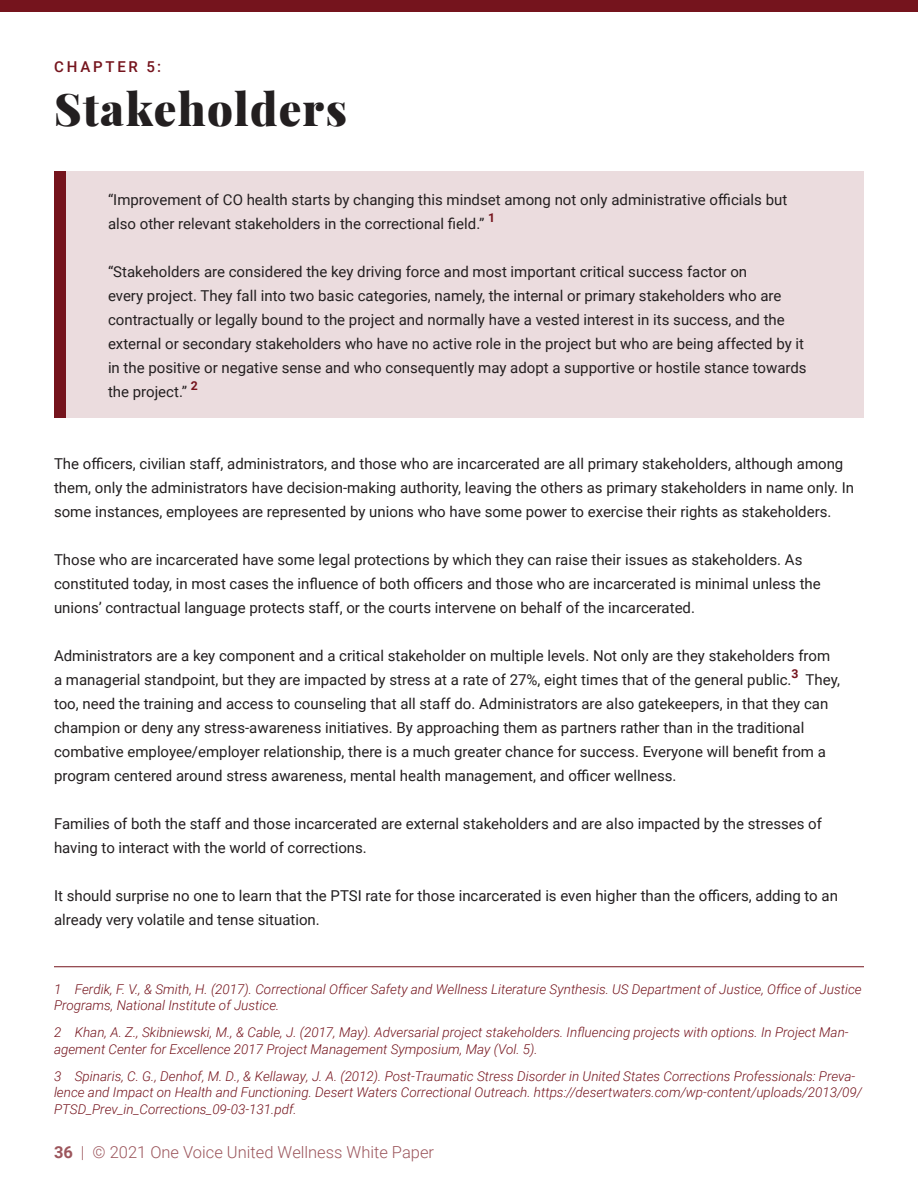
<style>
.page{position:relative;width:918px;height:1188px;background:#fff}
.page>*{position:absolute;margin:0;border:0;box-sizing:border-box;transform-origin:0 0}
.Paragraph_Heading{font:900 45px "Playfair Display";letter-spacing:.035em;color:#231f20}
.t1{font:300 16.5px "Roboto";color:#91434a}
.Text_Body{font:15px/24px "Roboto";color:#231f20}
.Paragraph_Heading-2{font:500 15px "Roboto";letter-spacing:.185em;color:#75141d}
.Footer_Italicised{font:italic 300 13.5px/16.5px "Roboto";color:#75141d}
.Text_Body-2{font:700 12.3px "Roboto";color:#75141d}
.s1{font-weight:700}
</style>
<div class="page">
<div style="left:0;top:0;width:918px;height:11px;background:#75141d"></div>
<div style="left:54px;top:171px;width:810px;height:247px;background:#ebdcde"></div>
<div style="left:54px;top:171px;width:11px;height:247px;background:#75141d"></div>
<hr style="left:54px;top:966px;width:810px;height:1px;background:#75141d">
<p class="Paragraph_Heading-2" style="left:54px;top:56px;width:109px">CHAPTER 5:</p>
<p class="Paragraph_Heading" style="left:54px;top:73px;width:294px">Stakeholders</p>
<p class="Text_Body" style="left:108px;top:187px;width:681px">“Improvement of CO health starts by changing this mindset among not only administrative officials but also other relevant stakeholders in the correctional field.”</p>
<p class="Text_Body-2" style="left:488px;top:209px;width:9px">1</p>
<p class="Text_Body" style="left:108px;top:259px;width:700px">“Stakeholders are considered the key driving force and most important critical success factor on<br>every project. They fall into two basic categories, namely, the internal or primary stakeholders who are contractually or legally bound to the project and normally have a vested interest in its success, and the external or secondary stakeholders who have no active role in the project but who are being affected by it in the positive or negative sense and who consequently may adopt a supportive or hostile stance towards the project.”</p>
<p class="Text_Body-2" style="left:191px;top:377px;width:9px">2</p>
<p class="Text_Body" style="left:54px;top:451px;width:802px">The officers, civilian staff, administrators, and those who are incarcerated are all primary stakeholders, although among them, only the administrators have decision-making authority, leaving the others as primary stakeholders in name only. In some instances, employees are represented by unions who have some power to exercise their rights as stakeholders.</p>
<p class="Text_Body" style="left:54px;top:547px;width:768px">Those who are incarcerated have some legal protections by which they can raise their issues as stakeholders. As constituted today, in most cases the influence of both officers and those who are incarcerated is minimal unless the unions’ contractual language protects staff, or the courts intervene on behalf of the incarcerated.</p>
<p class="Text_Body" style="left:54px;top:643px;width:778px">Administrators are a key component and a critical stakeholder on multiple levels. Not only are they stakeholders from a managerial standpoint, but they are impacted by stress at a rate of 27%, eight times that of the general public.</p>
<p class="Text_Body-2" style="left:791px;top:665px;width:9px">3</p>
<p class="Text_Body" style="left:54px;top:667px;width:787px;text-indent:752px">They, too, need the training and access to counseling that all staff do. Administrators are also gatekeepers, in that they can champion or deny any stress-awareness initiatives. By approaching them as partners rather than in the traditional combative employee/employer relationship, there is a much greater chance for success. Everyone will benefit from a program centered around stress awareness, mental health management, and officer wellness.</p>
<p class="Text_Body" style="left:54px;top:811px;width:770px">Families of both the staff and those incarcerated are external stakeholders and are also impacted by the stresses of having to interact with the world of corrections.</p>
<p class="Text_Body" style="left:54px;top:883px;width:786px">It should surprise no one to learn that the PTSI rate for those incarcerated is even higher than the officers, adding to an already very volatile and tense situation.</p>
<p class="Footer_Italicised" style="left:54px;top:980px;width:809px">1 Ferdik, F. V., &amp; Smith, H. (2017). Correctional Officer Safety and Wellness Literature Synthesis. US Department of Justice, Office of Justice<br>Programs, National Institute of Justice.</p>
<p class="Footer_Italicised" style="left:54px;top:1024px;width:796px">2 Khan, A. Z., Skibniewski, M., &amp; Cable, J. (2017, May). Adversarial project stakeholders. Influencing projects with options. In Project Man&shy;agement Center for Excellence 2017 Project Management Symposium, May (Vol. 5).</p>
<p class="Footer_Italicised" style="left:54px;top:1067px;width:810px">3 Spinaris, C. G., Denhof, M. D., &amp; Kellaway, J. A. (2012). Post-Traumatic Stress Disorder in United States Corrections Professionals: Preva&shy;lence and Impact on Health and Functioning. Desert Waters Correctional Outreach. https://desertwaters.com/wp-content/uploads/2013/09/<br>PTSD_Prev_in_Corrections_09-03-131.pdf.</p>
<p class="t1" style="left:54px;top:1141px;width:382px"><span class="s1">36</span> | © 2021 One Voice United Wellness White Paper</p>
</div>
